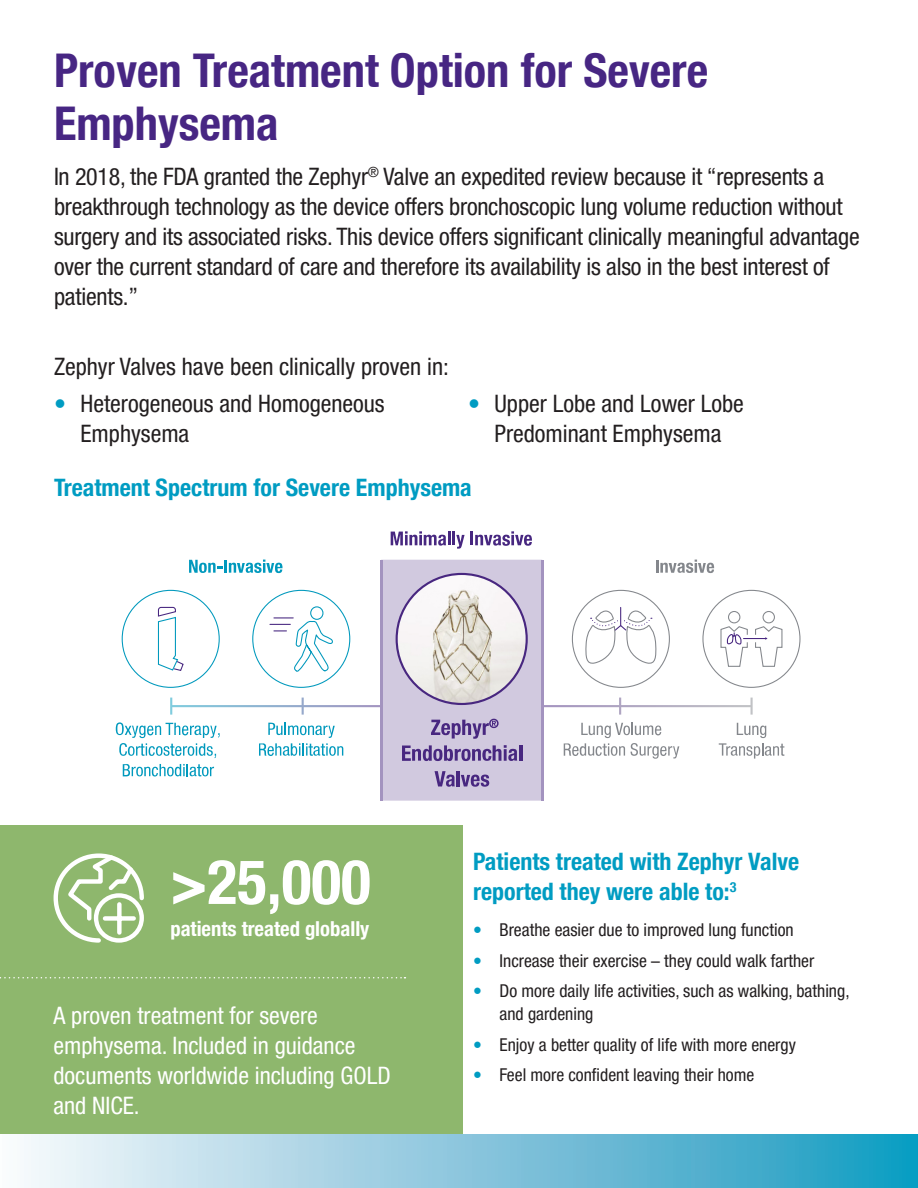
<style>
.page{position:relative;width:918px;height:1188px;background:#fff}
.page>*{position:absolute;margin:0;border:0;box-sizing:border-box;transform-origin:0 0}
.Page_Titles{font:700 condensed 61.8px "Helvetica Neue LT Pro";color:#fff}
.Page_Titles-2{font:700 condensed 46.5px/52.9px "Helvetica Neue LT Pro";color:#472683}
.Intro{font:condensed 24px/30px "Helvetica Neue LT Pro";letter-spacing:-.01em;color:#231f20}
.Intro-2{font:condensed 24px/30px "Helvetica Neue LT Pro";color:#fff}
.Subhead{font:700 condensed 24px/30px "Helvetica Neue LT Pro";color:#009cc2}
.Page_Titles-3{font:700 condensed 20.55px "Helvetica Neue LT Pro";color:#fff}
.t1{font:condensed 17.7px/23.5px "Helvetica Neue LT Pro";color:#231f20}
.s1{color:#009cc2}
</style>
<div class="page">
<div style="left:0;top:825px;width:462px;height:313px;background:#8eb76d"></div>
<svg style="left:0;top:977px;width:405px;height:1px"></svg>
<svg style="left:170px;top:698px;width:210px;height:17px"></svg>
<svg style="left:543px;top:698px;width:210px;height:17px"></svg>
<svg style="left:116px;top:722px;width:104px;height:36px"></svg>
<svg style="left:123px;top:764px;width:91px;height:13px"></svg>
<svg style="left:259px;top:723px;width:84px;height:33px"></svg>
<svg style="left:564px;top:723px;width:115px;height:36px"></svg>
<svg style="left:719px;top:723px;width:65px;height:36px"></svg>
<svg style="left:189px;top:560px;width:94px;height:13px"></svg>
<svg style="left:391px;top:531px;width:141px;height:18px"></svg>
<svg style="left:656px;top:560px;width:58px;height:13px"></svg>
<svg style="left:270px;top:606px;width:63px;height:66px"></svg>
<svg style="left:157px;top:606px;width:27px;height:65px"></svg>
<svg style="left:585px;top:607px;width:71px;height:57px"></svg>
<div style="left:728px;top:611px;width:12px;height:12px;border:1px solid #84878c;border-radius:50%"></div>
<div style="left:763px;top:611px;width:12px;height:12px;border:1px solid #84878c;border-radius:50%"></div>
<svg style="left:720px;top:626px;width:63px;height:41px"></svg>
<div style="left:381px;top:560px;width:161px;height:241px;background:#d1c9df"></div>
<svg style="left:431px;top:719px;width:68px;height:20px"></svg>
<svg style="left:402px;top:745px;width:115px;height:16px"></svg>
<hr style="left:519px;top:745px;width:3px;height:16px;background:#482780">
<svg style="left:435px;top:771px;width:20px;height:16px"></svg>
<hr style="left:457px;top:771px;width:3px;height:15px;background:#482780">
<svg style="left:461px;top:775px;width:28px;height:12px"></svg>
<hr style="left:380px;top:560px;width:2px;height:241px;background:#482780">
<hr style="left:541px;top:560px;width:2px;height:241px;background:#482780">
<img style="left:397px;top:574px;width:130px;height:130px">
<svg style="left:53px;top:853px;width:91px;height:90px"></svg>
<div style="left:0;top:1134px;width:918px;height:54px;background:linear-gradient(to right,#fdf8fb,#1699c0)"></div>
<p class="Page_Titles-2" style="left:54px;top:44px;width:656px">Proven Treatment Option for Severe<br>Emphysema</p>
<p class="Intro" style="left:54px;top:161px;width:807px">In 2018, the FDA granted the Zephyr<sup>®</sup> Valve an expedited review because it “represents a breakthrough technology as the device offers bronchoscopic lung volume reduction without surgery and its associated risks. This device offers significant clinically meaningful advantage over the current standard of care and therefore its availability is also in the best interest of patients.”</p>
<p class="Intro" style="left:54px;top:351px;width:396px">Zephyr Valves have been clinically proven in:</p>
<p class="Intro" style="left:81px;top:388px;width:306px;text-indent:-27px"><span class="s1">•</span> Heterogeneous and Homogeneous<br>Emphysema</p>
<p class="Intro" style="left:468px;top:388px;width:277px;text-align:center"><span class="s1">•</span> Upper Lobe and Lower Lobe<br>Predominant Emphysema</p>
<p class="Subhead" style="left:54px;top:473px;width:419px">Treatment Spectrum for Severe Emphysema</p>
<p class="Page_Titles" style="left:170px;top:845px;width:202px">&gt;25,000</p>
<p class="Page_Titles-3" style="left:170px;top:917px;width:201px">patients treated globally</p>
<p class="Intro-2" style="left:54px;top:1000px;width:339px">A proven treatment for severe emphysema. Included in guidance documents worldwide including GOLD and NICE.</p>
<p class="Subhead" style="left:473px;top:846px;width:328px">Patients treated with Zephyr Valve reported they were able to:<sup>3</sup></p>
<p class="t1" style="left:473px;top:918px;width:322px"><span class="s1">•</span> Breathe easier due to improved lung function</p>
<p class="t1" style="left:473px;top:948px;width:343px"><span class="s1">•</span> Increase their exercise – they could walk farther</p>
<p class="t1" style="left:500px;top:979px;width:352px;text-indent:-27px"><span class="s1">•</span> Do more daily life activities, such as walking, bathing, and gardening</p>
<p class="t1" style="left:473px;top:1032px;width:325px"><span class="s1">•</span> Enjoy a better quality of life with more energy</p>
<p class="t1" style="left:473px;top:1062px;width:283px"><span class="s1">•</span> Feel more confident leaving their home</p>
</div>
